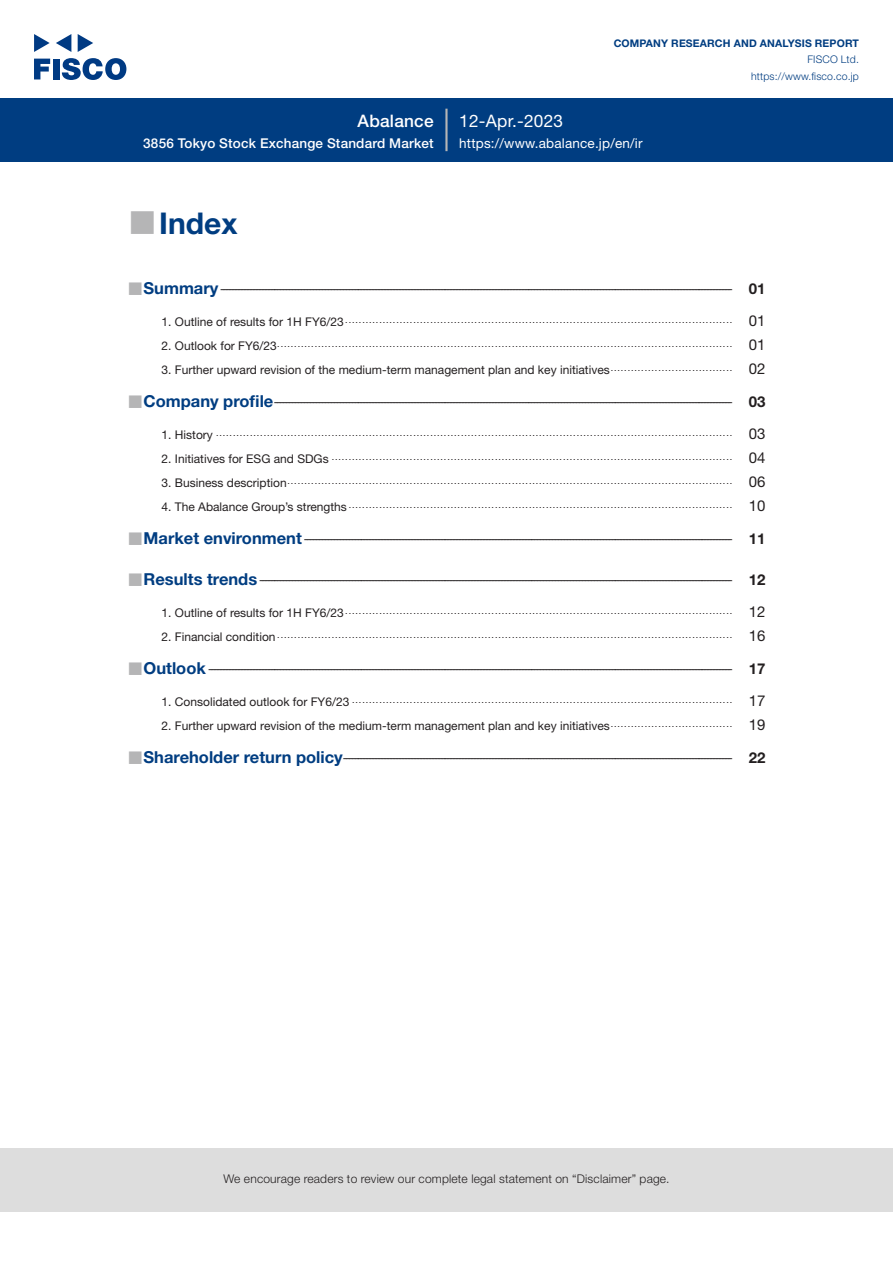
<style>
.page{position:relative;width:893px;height:1263px;background:#fff}
.page>*{position:absolute;margin:0;border:0;box-sizing:border-box;transform-origin:0 0}
.t1{font:700 30px "Helvetica Neue LT Std";color:#003d81}
.t2{font:17.25px "Helvetica Neue LT Std";letter-spacing:.015em;color:#fff}
.t3{font:500 17.25px "Helvetica Neue LT Std";letter-spacing:.015em;color:#fff}
.t4{font:700 16.5px "Helvetica Neue LT Std";color:#003d81}
.t5{font:15px "Helvetica Neue LT Std";color:#231f20}
.t6{font:700 15px "Helvetica Neue LT Std";color:#231f20}
.t7{font:500 13.5px "Helvetica Neue LT Std";letter-spacing:.015em;color:#fff}
.t8{font:13.5px "Helvetica Neue LT Std";letter-spacing:.015em;color:#fff}
.t9{font:12px "Helvetica Neue LT Std";color:#231f20}
.t10{font:300 12px "Helvetica Neue LT Std";letter-spacing:.015em;color:#231f20}
.t11{font:700 10.5px "Helvetica Neue LT Std";letter-spacing:.015em;color:#003d81}
.t12{font:300 10.5px/16.5px "Helvetica Neue LT Std";letter-spacing:.015em;color:#003d81;text-align:right}
.t13{font:9px "Helvetica Neue LT Std";color:#231f20}
.s1{font-family:"Hiragino UD Sans F Std N W6";font-weight:400;color:#b5b5b6}
.s2{font-family:"Hiragino UD Sans Std W6";font-weight:400;color:#b5b5b6}
.s3{font-size:12px}
</style>
<div class="page">
<div style="left:0;top:1148px;width:893px;height:64px;background:#ddd"></div>
<svg style="left:34px;top:59px;width:16px;height:20px"></svg>
<div style="left:53px;top:59px;width:6px;height:20px;background:#003a83"></div>
<svg style="left:62px;top:58px;width:64px;height:22px"></svg>
<svg style="left:34px;top:34px;width:16px;height:18px"></svg>
<svg style="left:78px;top:34px;width:15px;height:18px"></svg>
<svg style="left:56px;top:34px;width:15px;height:18px"></svg>
<div style="left:0;top:98px;width:893px;height:64px;background:#003d81"></div>
<hr style="left:445px;top:109px;width:3px;height:42px;background:#b5b5b6">
<h2 class="t3" style="left:358px;top:110px;width:78px">Abalance</h2>
<p class="t7" style="left:143px;top:135px;width:292px">3856 Tokyo Stock Exchange Standard Market</p>
<h1 class="t1" style="left:128px;top:204px;width:112px"><span class="s1">■</span>Index</h1>
<h2 class="t2" style="left:459px;top:110px;width:105px">12-Apr.-2023</h2>
<p class="t11" style="left:614px;top:37px;width:247px">COMPANY RESEARCH AND ANALYSIS REPORT</p>
<p class="t12" style="left:751px;top:51px;width:109px">FISCO Ltd. https://www.fisco.co j p.</p>
<p class="t8" style="left:459px;top:135px;width:185px">https://www.abalance j p. /en i r/</p>
<h3 class="t4" style="left:127px;top:278px;width:93px"><span class="s2">■</span>Summary</h3>
<p class="t9" style="left:220px;top:281px;width:514px">---------------------------------------------------------------------------------------------------------------------------------------------------------------------------</p>
<p class="t6" style="left:749px;top:279px;width:18px">01</p>
<p class="t9" style="left:162px;top:314px;width:160px">1. Outline of results for H1 FY</p>
<p class="t13" style="left:320px;top:314px;width:414px"><span class="s3">6/23</span>..................................................................................................................</p>
<p class="t5" style="left:749px;top:311px;width:18px">01</p>
<p class="t9" style="left:162px;top:338px;width:93px">2. Outlook for FY</p>
<p class="t13" style="left:253px;top:338px;width:481px"><span class="s3">6/23</span>......................................................................................................................................</p>
<p class="t5" style="left:749px;top:335px;width:18px">01</p>
<p class="t9" style="left:162px;top:362px;width:450px">3. Further upward revision of the medium-term management plan and key initiatives</p>
<p class="t13" style="left:611px;top:362px;width:123px">....................................</p>
<p class="t5" style="left:749px;top:359px;width:18px">02</p>
<h3 class="t4" style="left:127px;top:391px;width:148px"><span class="s2">■</span>Company profile</h3>
<p class="t9" style="left:274px;top:394px;width:460px">---------------------------------------------------------------------------------------------------------------------------------------------------------</p>
<p class="t6" style="left:749px;top:392px;width:18px">03</p>
<p class="t9" style="left:162px;top:427px;width:53px">1. History</p>
<p class="t13" style="left:216px;top:427px;width:518px">........................................................................................................................................................</p>
<p class="t5" style="left:749px;top:424px;width:18px">03</p>
<p class="t9" style="left:162px;top:451px;width:169px">2. Initiatives for ESG and SDGs</p>
<p class="t13" style="left:332px;top:451px;width:402px">......................................................................................................................</p>
<p class="t5" style="left:749px;top:448px;width:18px">04</p>
<p class="t9" style="left:162px;top:475px;width:127px">3. Business description</p>
<p class="t13" style="left:287px;top:475px;width:446px">...................................................................................................................................</p>
<p class="t5" style="left:749px;top:472px;width:18px">06</p>
<p class="t9" style="left:162px;top:499px;width:187px">4. The Abalance Group s’ strengths</p>
<p class="t13" style="left:349px;top:499px;width:385px">.................................................................................................................</p>
<p class="t5" style="left:749px;top:496px;width:18px">10</p>
<h3 class="t4" style="left:127px;top:528px;width:176px"><span class="s2">■</span>Market environment</h3>
<p class="t9" style="left:304px;top:531px;width:430px">-----------------------------------------------------------------------------------------------------------------------------------------------</p>
<p class="t6" style="left:749px;top:529px;width:18px">11</p>
<h3 class="t4" style="left:127px;top:569px;width:131px"><span class="s2">■</span>Results trends</h3>
<p class="t9" style="left:259px;top:572px;width:475px">--------------------------------------------------------------------------------------------------------------------------------------------------------------</p>
<p class="t6" style="left:749px;top:570px;width:18px">12</p>
<p class="t9" style="left:162px;top:605px;width:160px">1. Outline of results for H1 FY</p>
<p class="t13" style="left:320px;top:605px;width:414px"><span class="s3">6/23</span>..................................................................................................................</p>
<p class="t5" style="left:749px;top:602px;width:18px">12</p>
<p class="t9" style="left:162px;top:629px;width:116px">2. Financial condition</p>
<p class="t13" style="left:277px;top:629px;width:456px">......................................................................................................................................</p>
<p class="t5" style="left:749px;top:626px;width:18px">16</p>
<h3 class="t4" style="left:127px;top:658px;width:80px"><span class="s2">■</span>Outlook</h3>
<p class="t9" style="left:208px;top:661px;width:526px">-------------------------------------------------------------------------------------------------------------------------------------------------------------------------------</p>
<p class="t6" style="left:749px;top:659px;width:18px">17</p>
<p class="t9" style="left:162px;top:694px;width:189px">1. Consolidated outlook for FY6/23</p>
<p class="t13" style="left:352px;top:694px;width:382px">................................................................................................................</p>
<p class="t5" style="left:749px;top:691px;width:18px">17</p>
<p class="t9" style="left:162px;top:718px;width:450px">2. Further upward revision of the medium-term management plan and key initiatives</p>
<p class="t13" style="left:611px;top:718px;width:123px">....................................</p>
<p class="t5" style="left:749px;top:715px;width:18px">19</p>
<h3 class="t4" style="left:127px;top:747px;width:217px"><span class="s2">■</span>Shareholder return policy</h3>
<p class="t9" style="left:343px;top:750px;width:392px">----------------------------------------------------------------------------------------------------------------------------------</p>
<p class="t6" style="left:749px;top:748px;width:18px">22</p>
<p class="t10" style="left:223px;top:1171px;width:448px">We encourage readers to review our complete legal statement on “Disclaimer” page.</p>
</div>
